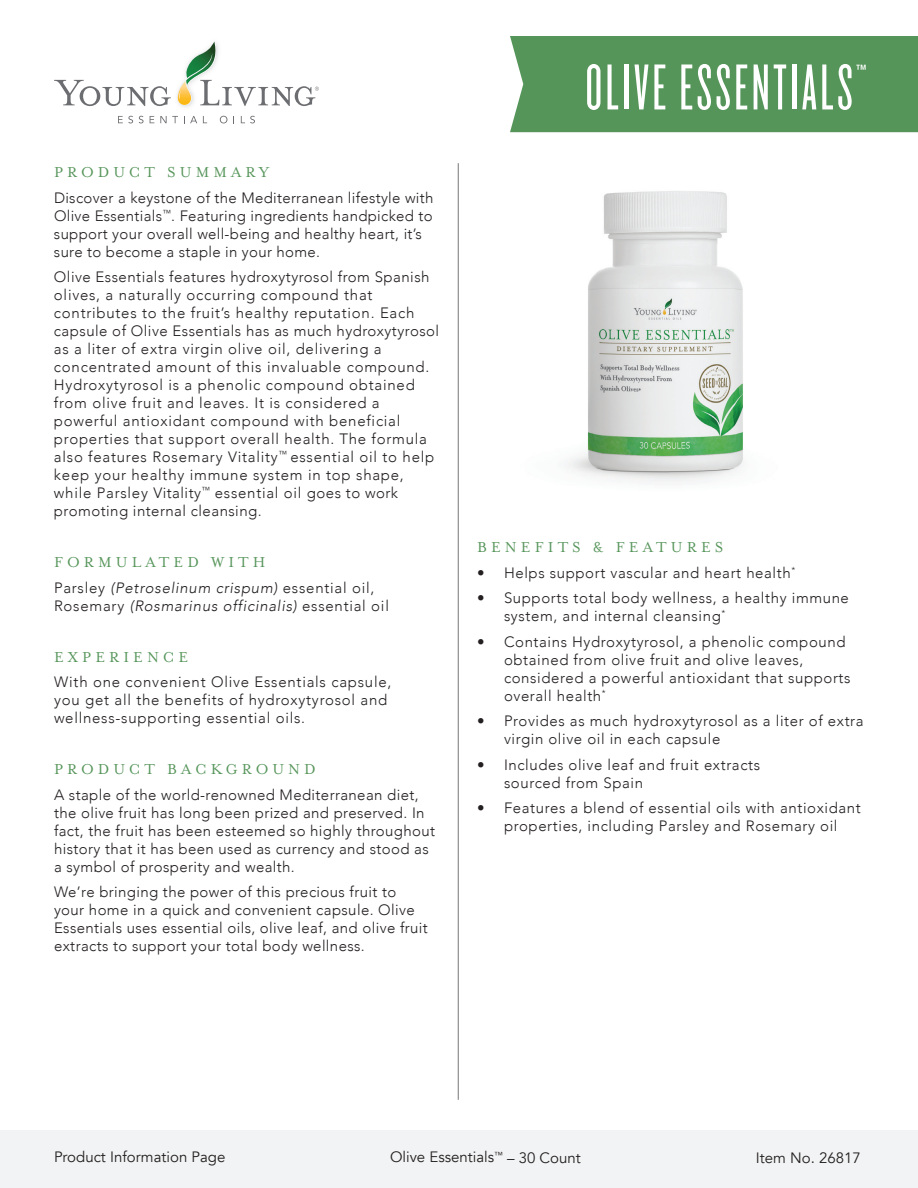
<style>
.page{position:relative;width:918px;height:1188px;background:#fff}
.page>*{position:absolute;margin:0;border:0;box-sizing:border-box;transform-origin:0 0}
.t1{font:67.5px "Knockout 26 Junior Flywght";letter-spacing:.05em;color:#fff}
.t2{font:16.5px "Mrs Eaves OT";letter-spacing:.25em;color:#56955a}
.t3{font:300 15px/18px "Avenir";letter-spacing:.04em;color:#231f20}
.t4{font:300 15px/18px "Avenir";letter-spacing:.02em;color:#231f20}
.t5{font:italic 300 15px/18px "Avenir";letter-spacing:.05em;color:#231f20}
.t6{font:15px "Avenir";color:#231f20}
.s1{font-style:normal}
</style>
<div class="page">
<img style="left:177px;top:93px;width:12px;height:14px">
<svg style="left:54px;top:80px;width:117px;height:26px"></svg>
<svg style="left:178px;top:41px;width:141px;height:65px"></svg>
<svg style="left:118px;top:116px;width:15px;height:7px"></svg>
<svg style="left:139px;top:116px;width:5px;height:7px"></svg>
<svg style="left:150px;top:116px;width:4px;height:7px"></svg>
<svg style="left:160px;top:116px;width:18px;height:7px"></svg>
<svg style="left:184px;top:116px;width:13px;height:7px"></svg>
<svg style="left:220px;top:116px;width:7px;height:7px"></svg>
<svg style="left:241px;top:116px;width:14px;height:7px"></svg>
<div style="left:0;top:1130px;width:918px;height:58px;background:#f2f3f4"></div>
<hr style="left:458px;top:163px;width:1px;height:937px;background:#777779">
<div style="left:510px;top:36px;width:408px;height:96px;background:#56955a"></div>
<img style="left:564px;top:191px;width:180px;height:293px">
<p class="t2" style="left:54px;top:163px;width:217px">PRODUCT SUMMARY</p>
<p class="t4" style="left:54px;top:188px;width:381px">Discover a keystone of the Mediterranean lifestyle with Olive Essentials<sup>™</sup>. Featuring ingredients handpicked to support your overall well-being and healthy heart, it’s sure to become a staple in your home.</p>
<p class="t3" style="left:54px;top:268px;width:387px">Olive Essentials features hydroxytyrosol from Spanish olives, a naturally occurring compound that contributes to the fruit’s healthy reputation. Each capsule of Olive Essentials has as much hydroxytyrosol as a liter of extra virgin olive oil, delivering a concentrated amount of this invaluable compound.<br>Hydroxytyrosol is a phenolic compound obtained from olive fruit and leaves. It is considered a powerful antioxidant compound with beneficial properties that support overall health. The formula also features Rosemary Vitality<sup>™</sup> essential oil to help keep your healthy immune system in top shape, while Parsley Vitality<sup>™</sup> essential oil goes to work promoting internal cleansing.</p>
<p class="t2" style="left:54px;top:553px;width:213px">FORMULATED WITH</p>
<p class="t5" style="left:54px;top:578px;width:336px"><span class="s1">Parsley</span> (Petroselinum crispum) <span class="s1">essential oil,<br>Rosemary</span> (Rosmarinus officinalis) <span class="s1">essential oil</span></p>
<p class="t2" style="left:54px;top:648px;width:136px">EXPERIENCE</p>
<p class="t3" style="left:54px;top:673px;width:339px">With one convenient Olive Essentials capsule, you get all the benefits of hydroxytyrosol and wellness-supporting essential oils.</p>
<p class="t2" style="left:54px;top:760px;width:263px">PRODUCT BACKGROUND</p>
<p class="t3" style="left:54px;top:785px;width:383px">A staple of the world-renowned Mediterranean diet, the olive fruit has long been prized and preserved. In fact, the fruit has been esteemed so highly throughout history that it has been used as currency and stood as a symbol of prosperity and wealth.</p>
<p class="t3" style="left:54px;top:883px;width:375px">We’re bringing the power of this precious fruit to your home in a quick and convenient capsule. Olive Essentials uses essential oils, olive leaf, and olive fruit extracts to support your total body wellness.</p>
<h1 class="t1" style="left:586px;top:50px;width:283px">OLIVE ESSENTIALS<sup>™</sup></h1>
<p class="t2" style="left:477px;top:538px;width:248px">BENEFITS &amp; FEATURES</p>
<p class="t3" style="left:477px;top:564px;width:320px">• Helps support vascular and heart health<sup>*</sup></p>
<p class="t3" style="left:504px;top:589px;width:346px;text-indent:-27px">• Supports total body wellness, a healthy immune system, and internal cleansing<sup>*</sup></p>
<p class="t3" style="left:504px;top:633px;width:348px;text-indent:-27px">• Contains Hydroxytyrosol, a phenolic compound obtained from olive fruit and olive leaves, considered a powerful antioxidant that supports overall health<sup>*</sup></p>
<p class="t3" style="left:504px;top:712px;width:361px;text-indent:-27px">• Provides as much hydroxytyrosol as a liter of extra virgin olive oil in each capsule</p>
<p class="t3" style="left:504px;top:756px;width:258px;text-indent:-27px">• Includes olive leaf and fruit extracts sourced from Spain</p>
<p class="t3" style="left:477px;top:799px;width:385px;text-align:center">• Features a blend of essential oils with antioxidant properties, including Parsley and Rosemary oil</p>
<p class="t6" style="left:54px;top:1148px;width:173px">Product Information Page</p>
<p class="t6" style="left:390px;top:1148px;width:192px">Olive Essentials<sup>™</sup> – 30 Count</p>
<p class="t6" style="left:756px;top:1148px;width:106px">Item No. 26817</p>
</div>
